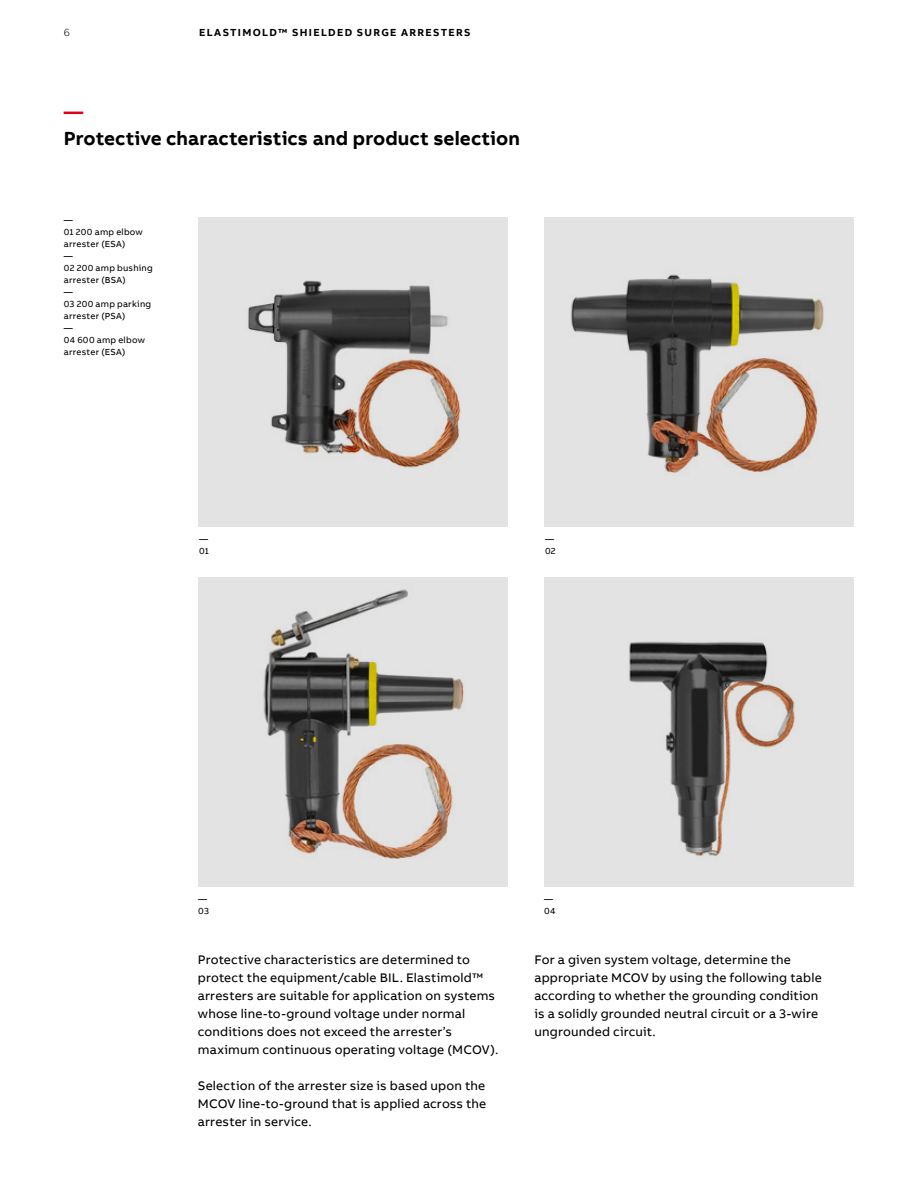
<style>
.page{position:relative;width:918px;height:1188px;background:#fff}
.page>*{position:absolute;margin:0;border:0;box-sizing:border-box;transform-origin:0 0}
.t1{font:700 19.5px "AB Bvoice";letter-spacing:.005em;color:#000}
.t2{font:700 19.5px "AB Bvoice";color:#e30015}
.t3{font:12.75px/18px "AB Bvoice";letter-spacing:.015em;color:#000}
.t4{font:700 10.5px "AB Bvoice";letter-spacing:.13em;color:#000}
.t5{font:300 10.5px "AB Bvoice";color:#000}
.t6{font:9px/12px "AB Bvoice";letter-spacing:.025em;color:#000}
</style>
<div class="page">
<div style="left:198px;top:217px;width:310px;height:310px;background:#e3e3e3"></div>
<div style="left:544px;top:217px;width:310px;height:310px;background:#e3e3e3"></div>
<div style="left:198px;top:577px;width:310px;height:310px;background:#e3e3e3"></div>
<div style="left:544px;top:577px;width:310px;height:310px;background:#e3e3e3"></div>
<img style="left:629px;top:641px;width:166px;height:215px">
<img style="left:263px;top:589px;width:201px;height:270px">
<img style="left:571px;top:274px;width:253px;height:199px">
<img style="left:248px;top:280px;width:213px;height:188px">
<p class="t5" style="left:64px;top:26px;width:8px">6</p>
<p class="t4" style="left:199px;top:25px;width:273px">ELASTIMOLD™ SHIELDED SURGE ARRESTERS</p>
<h1 class="t2" style="left:64px;top:99px;width:21px">—</h1>
<h1 class="t1" style="left:64px;top:126px;width:458px">Protective characteristics and product selection</h1>
<p class="t6" style="left:64px;top:214px;width:91px">—<br>01 200 amp elbow arrester (ESA)<br>—<br>02 200 amp bushing arrester (BSA)<br>—<br>03 200 amp parking arrester (PSA)<br>—<br>04 600 amp elbow arrester (ESA)</p>
<p class="t6" style="left:199px;top:533px;width:11px">—<br>01</p>
<p class="t6" style="left:545px;top:533px;width:12px">—<br>02</p>
<p class="t6" style="left:198px;top:893px;width:12px">—<br>03</p>
<p class="t6" style="left:544px;top:893px;width:13px">—<br>04</p>
<p class="t3" style="left:198px;top:951px;width:302px">Protective characteristics are determined to protect the equipment/cable BIL. Elastimold™ arresters are suitable for application on systems whose line-to-ground voltage under normal conditions does not exceed the arrester’s maximum continuous operating voltage (MCOV).</p>
<p class="t3" style="left:198px;top:1077px;width:290px;text-align:justify">Selection of the arrester size is based upon the MCOV line-to-ground that is applied across the arrester in service.</p>
<p class="t3" style="left:534px;top:951px;width:289px">For a given system voltage, determine the appropriate MCOV by using the following table according to whether the grounding condition is a solidly grounded neutral circuit or a 3-wire ungrounded circuit.</p>
</div>
